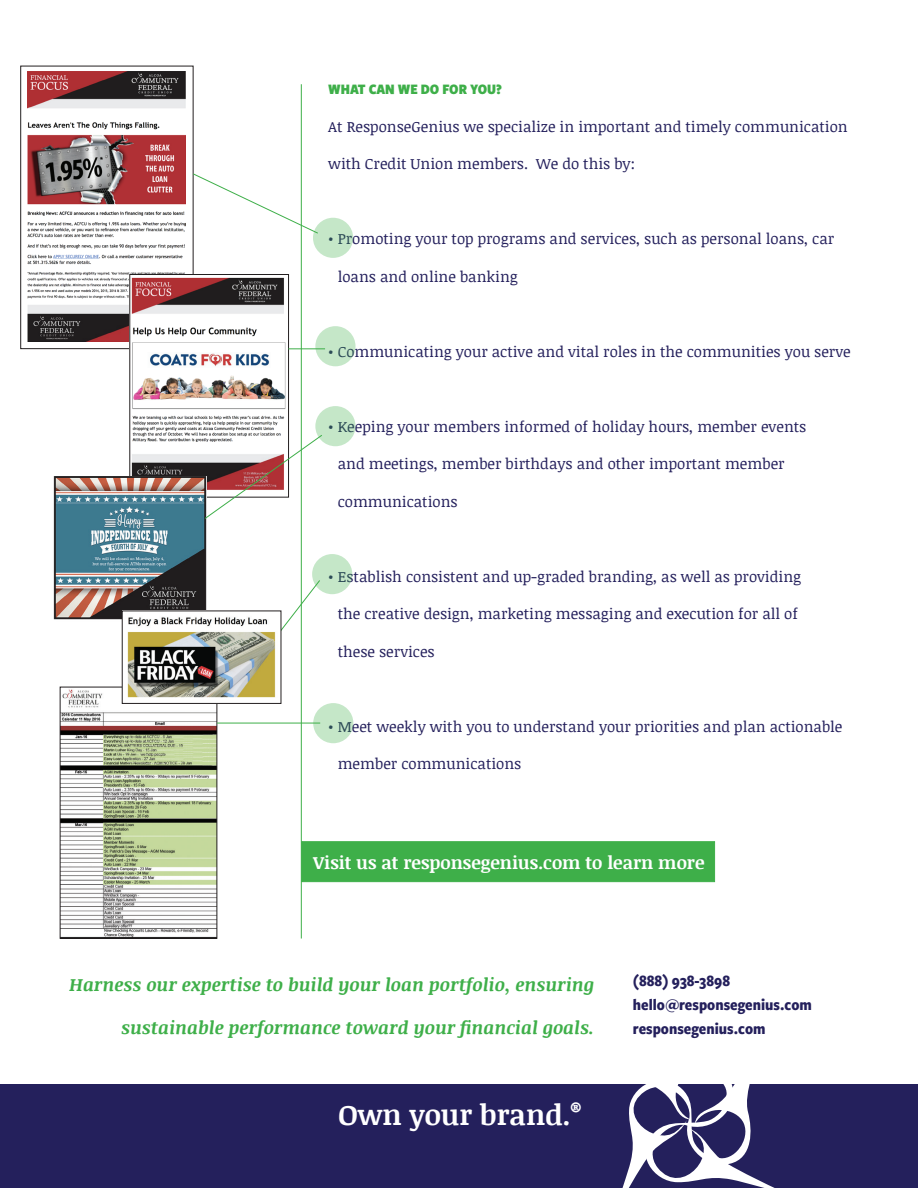
<style>
.page{position:relative;width:918px;height:1188px;background:#fff}
.page>*{position:absolute;margin:0;border:0;box-sizing:border-box;transform-origin:0 0}
.t1{font:700 28.5px "Noticia Text";color:#fff}
.t2{font:italic 700 18px "Noticia Text";color:#3eaf49}
.t3{font:700 18px "Noticia Text";color:#fff}
.t4{font:700 16.5px/24px "Freight Sans Cnd Pro";color:#24205c}
.t5{font:15px "Noticia Text";color:#24205c}
.t6{font:900 15px "Freight Sans Cnd Pro";color:#3eaf49}
</style>
<div class="page">
<div style="left:301px;top:841px;width:414px;height:41px;background:#3eaf49;border:1px solid #3eaf49"></div>
<div style="left:0;top:1084px;width:918px;height:104px;background:#24205c"></div>
<svg style="left:622px;top:1084px;width:153px;height:104px"></svg>
<hr style="left:301px;top:84px;width:1px;height:855px;background:#3eaf49">
<img style="left:27px;top:71px;width:159px;height:271px">
<svg style="left:192px;top:173px;width:125px;height:61px"></svg>
<div style="left:313px;top:218px;width:40px;height:40px;background:#c5e7c8;border-radius:50%"></div>
<img style="left:132px;top:276px;width:154px;height:200px">
<div style="left:130px;top:274px;width:159px;height:223px;border:1px solid #231f20"></div>
<div style="left:315px;top:326px;width:41px;height:40px;background:#c5e7c8;border-radius:50%"></div>
<img style="left:53px;top:476px;width:153px;height:146px">
<hr style="left:288px;top:348px;width:37px;height:1px;background:#3eaf49">
<div style="left:315px;top:406px;width:41px;height:40px;background:#c5e7c8;border-radius:50%"></div>
<svg style="left:204px;top:434px;width:119px;height:85px"></svg>
<div style="left:312px;top:554px;width:40px;height:40px;background:#c5e7c8;border-radius:50%"></div>
<svg style="left:251px;top:579px;width:70px;height:90px"></svg>
<div style="left:313px;top:703px;width:40px;height:40px;background:#c5e7c8;border-radius:50%"></div>
<img style="left:62px;top:689px;width:153px;height:248px">
<div style="left:60px;top:687px;width:157px;height:252px;border:1px solid #231f20"></div>
<img style="left:124px;top:613px;width:155px;height:89px">
<div style="left:122px;top:611px;width:159px;height:93px;border:1px solid #231f20"></div>
<hr style="left:217px;top:723px;width:103px;height:1px;background:#3eaf49">
<p class="t6" style="left:328px;top:79px;width:175px">WHAT CAN WE DO FOR YOU?</p>
<p class="t5" style="left:328px;top:116px;width:521px">At ResponseGenius we specialize in important and timely communication</p>
<p class="t5" style="left:328px;top:153px;width:308px">with Credit Union members. We do this by:</p>
<p class="t5" style="left:328px;top:228px;width:507px">• Promoting your top programs and services, such as personal loans, car</p>
<p class="t5" style="left:338px;top:266px;width:182px">loans and online banking</p>
<p class="t5" style="left:328px;top:341px;width:524px">• Communicating your active and vital roles in the communities you serve</p>
<p class="t5" style="left:328px;top:416px;width:480px">• Keeping your members informed of holiday hours, member events</p>
<p class="t5" style="left:338px;top:453px;width:448px">and meetings, member birthdays and other important member</p>
<p class="t5" style="left:338px;top:491px;width:121px">communications</p>
<p class="t5" style="left:328px;top:566px;width:474px">• Establish consistent and up-graded branding, as well as providing</p>
<p class="t5" style="left:338px;top:603px;width:462px">the creative design, marketing messaging and execution for all of</p>
<p class="t5" style="left:338px;top:641px;width:99px">these services</p>
<p class="t5" style="left:328px;top:716px;width:516px">• Meet weekly with you to understand your priorities and plan actionable</p>
<p class="t5" style="left:338px;top:753px;width:185px">member communications</p>
<p class="t3" style="left:313px;top:849px;width:393px">Visit us at responsegenius.com to learn more</p>
<p class="t2" style="left:70px;top:972px;width:526px">Harness our expertise to build your loan portfolio, ensuring</p>
<p class="t2" style="left:121px;top:1015px;width:474px">sustainable performance toward your financial goals.</p>
<h1 class="t1" style="left:338px;top:1094px;width:245px">Own your brand.<sup>®</sup></h1>
<p class="t4" style="left:633px;top:968px;width:180px">(888) 938-3898 hello@responsegenius.com responsegenius.com</p>
</div>
